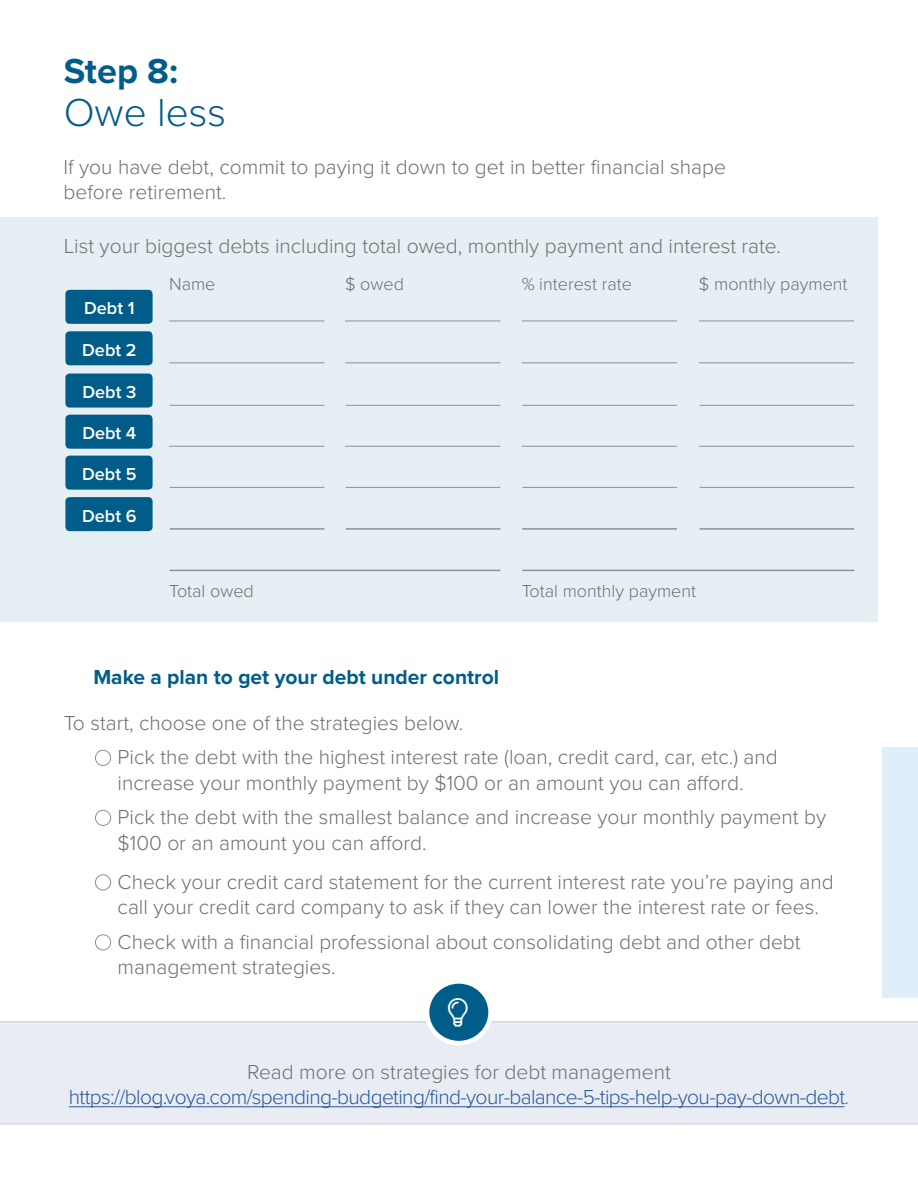
<style>
.page{position:relative;width:918px;height:1188px;background:#fff}
.page>*{position:absolute;margin:0;border:0;box-sizing:border-box;transform-origin:0 0}
.t1{font:300 40.5px "Proxima Nova";color:#005d89}
.t2{font:700 36px "Proxima Nova";color:#005d89}
.t3{font:300 28.5px "Font Awesome 5 Pro";color:#fff}
.t4{font:300 21px/34.5px "Proxima Nova";color:#706f6f}
.t5{font:300 21px/25.2px "Proxima Nova";letter-spacing:-.03em;color:#275b9b;text-align:center}
.t6{font:700 21px "Proxima Nova";color:#005d89}
.t7{font:300 18px "Proxima Nova";color:#706f6f}
.t8{font:600 18px "Proxima Nova";color:#fff}
.s1{color:#706f6f}
</style>
<div class="page">
<div style="left:882px;top:747px;width:36px;height:251px;background:#dfeffa"></div>
<div style="left:0;top:217px;width:878px;height:404px;background:#e6eff3"></div>
<div style="left:65px;top:290px;width:88px;height:34px;background:#005d89;border-radius:4px"></div>
<div style="left:65px;top:331px;width:88px;height:34px;background:#005d89;border-radius:4px"></div>
<div style="left:65px;top:374px;width:88px;height:34px;background:#005d89;border-radius:4px"></div>
<hr style="left:169px;top:321px;width:155px;height:1px;background:#909090">
<hr style="left:345px;top:321px;width:155px;height:1px;background:#909090">
<hr style="left:522px;top:321px;width:155px;height:1px;background:#909090">
<hr style="left:699px;top:321px;width:155px;height:1px;background:#909090">
<hr style="left:169px;top:363px;width:155px;height:1px;background:#909090">
<hr style="left:345px;top:363px;width:155px;height:1px;background:#909090">
<hr style="left:522px;top:363px;width:155px;height:1px;background:#909090">
<hr style="left:699px;top:363px;width:155px;height:1px;background:#909090">
<hr style="left:170px;top:405px;width:154px;height:1px;background:#909090">
<hr style="left:346px;top:405px;width:154px;height:1px;background:#909090">
<hr style="left:522px;top:405px;width:155px;height:1px;background:#909090">
<hr style="left:700px;top:405px;width:154px;height:1px;background:#909090">
<div style="left:95px;top:750px;width:16px;height:16px;border:1px solid #909090;border-radius:50%"></div>
<div style="left:95px;top:810px;width:16px;height:16px;border:1px solid #909090;border-radius:50%"></div>
<div style="left:95px;top:874px;width:16px;height:16px;border:1px solid #909090;border-radius:50%"></div>
<div style="left:95px;top:934px;width:16px;height:16px;border:1px solid #909090;border-radius:50%"></div>
<div style="left:65px;top:415px;width:88px;height:34px;background:#005d89;border-radius:4px"></div>
<div style="left:65px;top:456px;width:88px;height:34px;background:#005d89;border-radius:4px"></div>
<hr style="left:169px;top:446px;width:155px;height:1px;background:#909090">
<hr style="left:345px;top:446px;width:155px;height:1px;background:#909090">
<hr style="left:522px;top:446px;width:155px;height:1px;background:#909090">
<hr style="left:699px;top:446px;width:155px;height:1px;background:#909090">
<hr style="left:170px;top:487px;width:154px;height:1px;background:#909090">
<hr style="left:170px;top:528px;width:154px;height:2px;background:#909090">
<hr style="left:346px;top:487px;width:154px;height:1px;background:#909090">
<hr style="left:346px;top:528px;width:154px;height:2px;background:#909090">
<hr style="left:522px;top:487px;width:155px;height:1px;background:#909090">
<hr style="left:522px;top:528px;width:155px;height:2px;background:#909090">
<hr style="left:700px;top:487px;width:154px;height:1px;background:#909090">
<hr style="left:700px;top:528px;width:154px;height:2px;background:#909090">
<div style="left:65px;top:497px;width:88px;height:34px;background:#005d89;border-radius:4px"></div>
<hr style="left:170px;top:570px;width:330px;height:1px;background:#909090">
<hr style="left:522px;top:570px;width:332px;height:1px;background:#909090">
<div style="left:0;top:1022px;width:918px;height:102px;background:#eaecf3"></div>
<hr style="left:69px;top:1107px;width:776px;height:1px;background:#275b9b">
<div style="left:427px;top:981px;width:64px;height:62px;background:#005d89;border-radius:50%"></div>
<div style="left:425px;top:979px;width:68px;height:66px;border:4px solid #fff;border-radius:50%"></div>
<h2 class="t2" style="left:64px;top:44px;width:116px">Step 8:</h2>
<h1 class="t1" style="left:64px;top:83px;width:164px">Owe less</h1>
<p class="t4" style="left:63px;top:153px;width:664px;line-height:25.2px">If you have debt, commit to paying it down to get in better financial shape before retirement.</p>
<p class="t4" style="left:64px;top:228px;width:719px">List your biggest debts including total owed, monthly payment and interest rate.</p>
<p class="t8" style="left:84px;top:295px;width:52px">Debt 1</p>
<p class="t8" style="left:82px;top:336px;width:56px">Debt 2</p>
<p class="t8" style="left:82px;top:379px;width:55px">Debt 3</p>
<p class="t8" style="left:82px;top:420px;width:56px">Debt 4</p>
<p class="t8" style="left:82px;top:461px;width:56px">Debt 5</p>
<p class="t8" style="left:82px;top:502px;width:56px">Debt 6</p>
<p class="t7" style="left:169px;top:270px;width:48px">Name</p>
<p class="t7" style="left:169px;top:578px;width:86px">Total owed</p>
<p class="t7" style="left:345px;top:270px;width:60px">$ owed</p>
<p class="t7" style="left:522px;top:270px;width:112px">% interest rate</p>
<p class="t7" style="left:699px;top:270px;width:150px">$ monthly payment</p>
<p class="t7" style="left:522px;top:578px;width:176px">Total monthly payment</p>
<p class="t6" style="left:93px;top:662px;width:407px">Make a plan to get your debt under control</p>
<p class="t4" style="left:118px;top:705px;width:662px;text-indent:-54px">To start, choose one of the strategies below.<br>Pick the debt with the highest interest rate (loan, credit card, car, etc.) and</p>
<p class="t4" style="left:118px;top:765px;width:710px">increase your monthly payment by $100 or an amount you can afford.<br>Pick the debt with the smallest balance and increase your monthly payment by</p>
<p class="t4" style="left:118px;top:822px;width:718px;line-height:39px">$100 or an amount you can afford.<br>Check your credit card statement for the current interest rate you’re paying and</p>
<p class="t4" style="left:118px;top:889px;width:703px">call your credit card company to ask if they can lower the interest rate or fees.<br>Check with a financial professional about consolidating debt and other debt</p>
<p class="t4" style="left:118px;top:949px;width:220px">management strategies.</p>
<h3 class="t3" style="left:448px;top:998px;width:21px">▼◆●</h3>
<p class="t5" style="left:69px;top:1058px;width:782px"><span class="s1">Read more on strategies for debt management </span>https://blog.voya.com/spending-budgeting/find-your-balance-5-tips-help-you-pay-down-debt<span class="s1">.</span></p>
</div>
